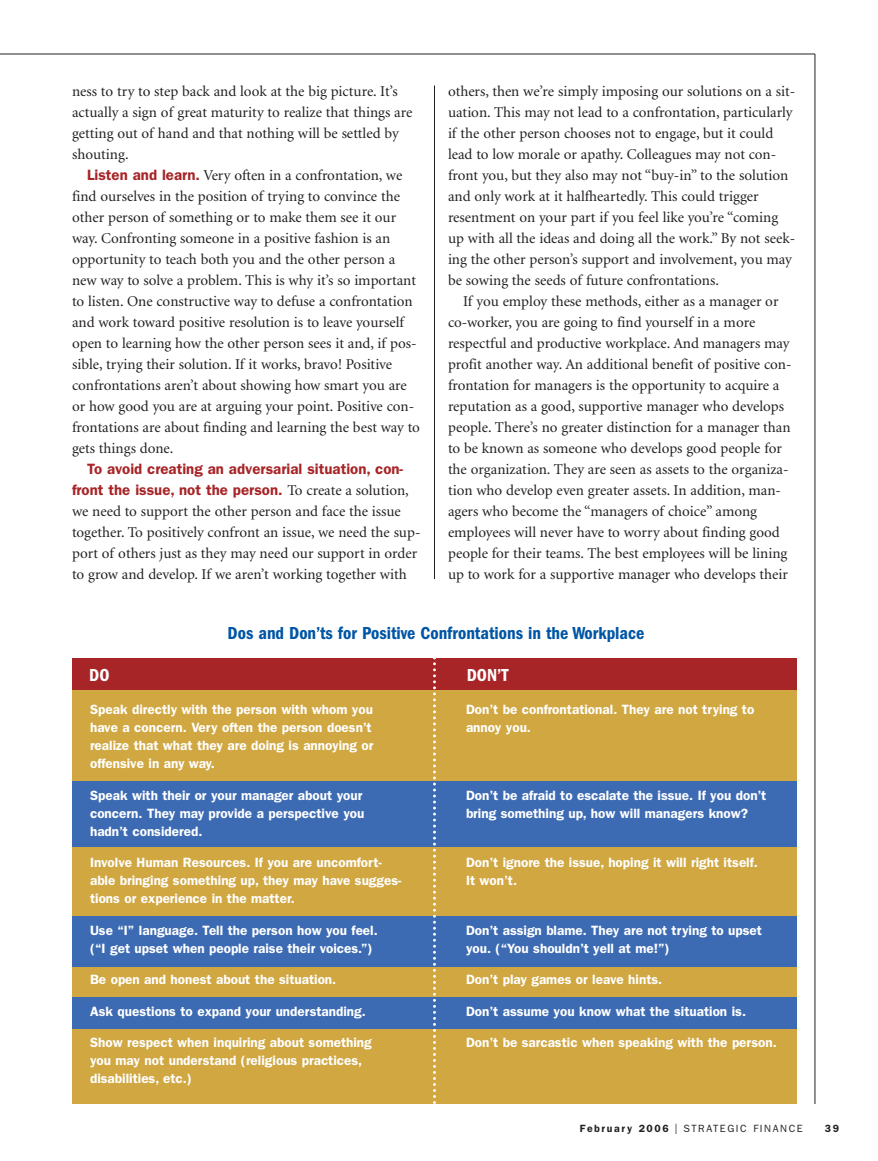
<style>
.page{position:relative;width:878px;height:1161px;background:#fff}
.page>*{position:absolute;margin:0;border:0;box-sizing:border-box;transform-origin:0 0}
.t1{font:600 condensed 18px "Franklin Gothic";color:#0155a5}
.t2{font:600 condensed 18px "Franklin Gothic";color:#fff}
.t3{font:15px/21px "Minion";color:#231f20}
.t4{font:600 15px/21px "Franklin Gothic";color:#a72427}
.t5{font:600 13.5px/18px "Franklin Gothic";color:#fff}
.t6{font:10.5px "Franklin Gothic";letter-spacing:.15em;color:#231f20}
.t7{font:600 10.5px "Franklin Gothic";color:#231f20}
.s1{font-family:"Franklin Gothic";font-weight:600;color:#a72427}
.s2{font-family:"Minion";font-weight:400;color:#231f20}
.s3{font-weight:600}
.s4{font-size:15px}
</style>
<div class="page">
<hr style="left:0;top:54px;width:814px;height:1px;background:#231f20">
<hr style="left:814px;top:54px;width:1px;height:1050px;background:#231f20">
<hr style="left:434px;top:86px;width:1px;height:493px;background:#231f20">
<div style="left:72px;top:658px;width:724px;height:34px;background:#a72427"></div>
<div style="left:72px;top:691px;width:724px;height:413px;background:#d0a741"></div>
<div style="left:72px;top:781px;width:724px;height:66px;background:#3d6bb3"></div>
<div style="left:72px;top:916px;width:724px;height:50px;background:#3d6bb3"></div>
<div style="left:72px;top:997px;width:724px;height:31px;background:#3d6bb3"></div>
<svg style="left:433px;top:658px;width:3px;height:446px"></svg>
<p class="t3" style="left:72px;top:82px;width:342px">ness to try to step back and look at the big picture. It’s actually a sign of great maturity to realize that things are getting out of hand and that nothing will be settled by shouting.</p>
<p class="t3" style="left:72px;top:166px;width:349px;text-indent:15px"><span class="s1">Listen and learn.</span> Very often in a confrontation, we find ourselves in the position of trying to convince the other person of something or to make them see it our way. Confronting someone in a positive fashion is an opportunity to teach both you and the other person a new way to solve a problem. This is why it’s so important to listen. One constructive way to defuse a confrontation and work toward positive resolution is to leave yourself open to learning how the other person sees it and, if pos&shy;sible, trying their solution. If it works, bravo! Positive confrontations aren’t about showing how smart you are or how good you are at arguing your point. Positive con&shy;frontations are about finding and learning the best way to gets things done.</p>
<p class="t4" style="left:72px;top:460px;width:338px;text-indent:15px">To avoid creating an adversarial situation, con&shy;front the issue, not the person. <span class="s2">To create a solution,</span></p>
<p class="t3" style="left:72px;top:502px;width:350px">we need to support the other person and face the issue together. To positively confront an issue, we need the sup&shy;port of others just as they may need our support in order to grow and develop. If we aren’t working together with</p>
<p class="t3" style="left:448px;top:82px;width:349px">others, then we’re simply imposing our solutions on a sit&shy;uation. This may not lead to a confrontation, particularly if the other person chooses not to engage, but it could lead to low morale or apathy. Colleagues may not con&shy;front you, but they also may not “buy-in” to the solution and only work at it halfheartedly. This could trigger resentment on your part if you feel like you’re “coming up with all the ideas and doing all the work.” By not seek&shy;ing the other person’s support and involvement, you may be sowing the seeds of future confrontations.</p>
<p class="t3" style="left:448px;top:292px;width:345px;text-indent:15px">If you employ these methods, either as a manager or co-worker, you are going to find yourself in a more respectful and productive workplace. And managers may profit another way. An additional benefit of positive con&shy;frontation for managers is the opportunity to acquire a reputation as a good, supportive manager who develops people. There’s no greater distinction for a manager than to be known as someone who develops good people for the organization. They are seen as assets to the organiza&shy;tion who develop even greater assets. In addition, man&shy;agers who become the “managers of choice” among employees will never have to worry about finding good people for their teams. The best employees will be lining up to work for a supportive manager who develops their</p>
<p class="t1" style="left:227px;top:627px;width:418px">Dos and Don’ts for Positive Confrontations in the Workplace</p>
<p class="t2" style="left:89px;top:669px;width:22px">DO</p>
<p class="t2" style="left:467px;top:669px;width:43px">DON’T</p>
<p class="t5" style="left:90px;top:702px;width:285px">Speak directly with the person with whom you have a concern. Very often the person doesn’t realize that what they are doing is annoying or offensive in any way.</p>
<p class="t5" style="left:90px;top:787px;width:276px">Speak with their or your manager about your concern. They may provide a perspective you hadn’t considered.</p>
<p class="t5" style="left:90px;top:855px;width:313px">Involve Human Resources. If you are uncomfort&shy;able bringing something up, they may have sugges&shy;tions or experience in the matter.</p>
<p class="t5" style="left:90px;top:922px;width:289px">Use “I” language. Tell the person how you feel. (“I get upset when people raise their voices.”)</p>
<p class="t5" style="left:90px;top:972px;width:248px">Be open and honest about the situation.</p>
<p class="t5" style="left:90px;top:1003px;width:277px">Ask questions to expand your understanding.</p>
<p class="t5" style="left:90px;top:1035px;width:283px">Show respect when inquiring about something you may not understand (religious practices, disabilities, etc.)</p>
<p class="t5" style="left:466px;top:702px;width:290px">Don’t be confrontational. They are not trying to annoy you.</p>
<p class="t5" style="left:466px;top:787px;width:302px">Don’t be afraid to escalate the issue. If you don’t bring something up, how will managers know?</p>
<p class="t5" style="left:466px;top:855px;width:293px">Don’t ignore the issue, hoping it will right itself.<br>It won’t.</p>
<p class="t5" style="left:466px;top:922px;width:297px">Don’t assign blame. They are not trying to upset you. (“You shouldn’t yell at me!”)</p>
<p class="t5" style="left:466px;top:972px;width:198px">Don’t play games or leave hints.</p>
<p class="t5" style="left:466px;top:1003px;width:281px">Don’t assume you know what the situation is.</p>
<p class="t5" style="left:466px;top:1035px;width:312px">Don’t be sarcastic when speaking with the person.</p>
<p class="t6" style="left:580px;top:1125px;width:224px"><span class="s3">February 2006</span> <span class="s4">I</span> STRATEGIC FINANCE</p>
<p class="t7" style="left:824px;top:1125px;width:16px">39</p>
</div>
